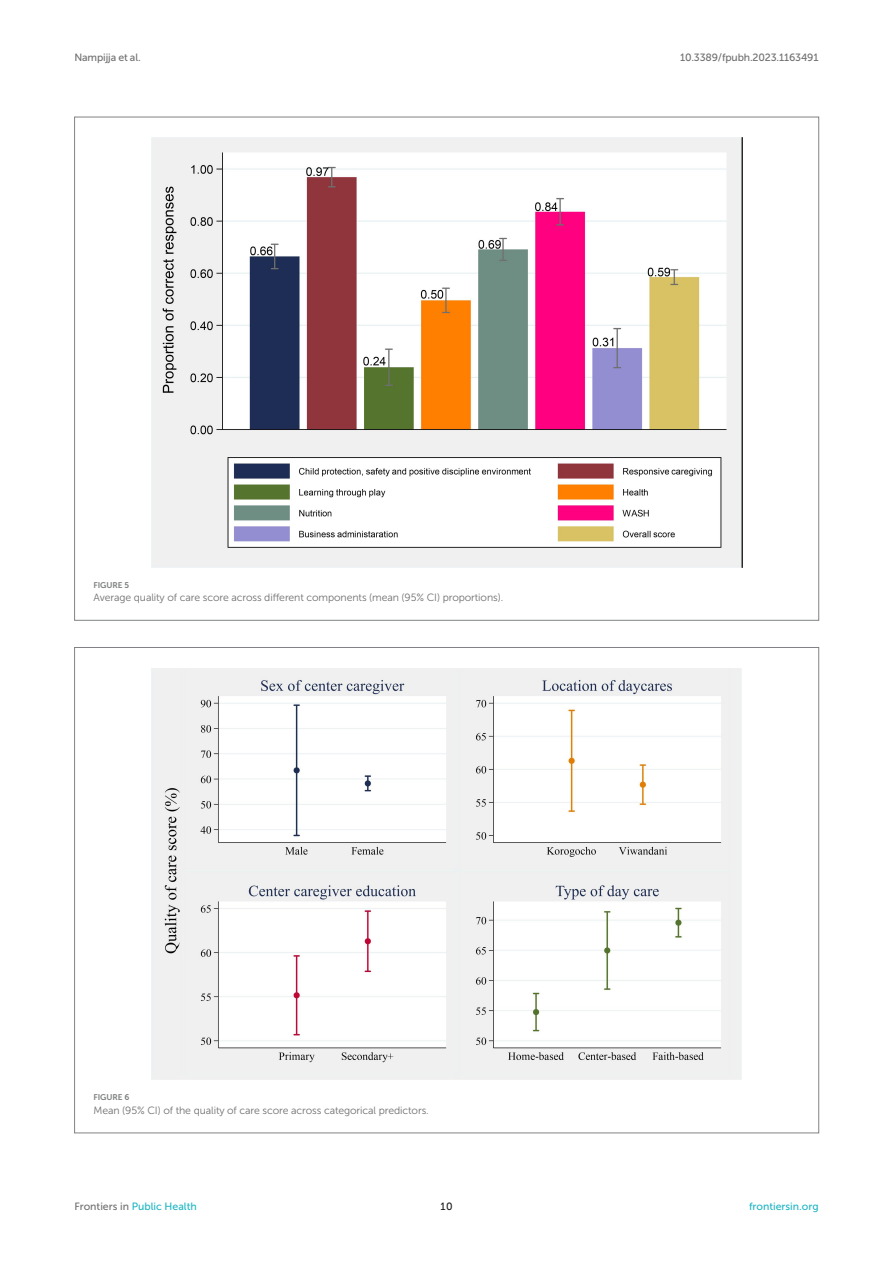
<style>
.page{position:relative;width:893px;height:1263px;background:#fff}
.page>*{position:absolute;margin:0;border:0;box-sizing:border-box;transform-origin:0 0}
.FIG_LEG{font:10.5px "Museo Sans 300";letter-spacing:-.01em;color:#706f70}
.t1{font:10.5px "Museo Sans 500";letter-spacing:-.015em;color:#706f70}
.t2{font:10.5px "Museo Sans 500";color:#1db5c3}
.t3{font:10.5px "Museo Sans 500";color:#1b1c1b}
.FIG_HD{font:8.25px "Museo Sans 700";letter-spacing:-.01em;color:#7e7f7f}
.s1{color:#706f70}
</style>
<div class="page">
<img style="left:151px;top:137px;width:592px;height:431px">
<img style="left:151px;top:668px;width:591px;height:412px">
<p class="t1" style="left:74px;top:51px;width:68px">Nampijja et al.</p>
<p class="t1" style="left:680px;top:51px;width:140px">10.3389/fpubh.2023.1163491</p>
<p class="FIG_HD" style="left:94px;top:580px;width:37px">FIGURE 5</p>
<p class="FIG_LEG" style="left:94px;top:592px;width:411px">Average quality of care score across different components (mean (95% CI) proportions).</p>
<p class="FIG_HD" style="left:94px;top:1093px;width:37px">FIGURE 6</p>
<p class="FIG_LEG" style="left:94px;top:1105px;width:337px">Mean (95% CI) of the quality of care score across categorical predictors.</p>
<p class="t2" style="left:74px;top:1200px;width:124px"><span class="s1">Frontiers in</span> Public Health</p>
<p class="t3" style="left:440px;top:1200px;width:14px">10</p>
<p class="t2" style="left:749px;top:1200px;width:71px">frontiersin.org</p>
</div>
